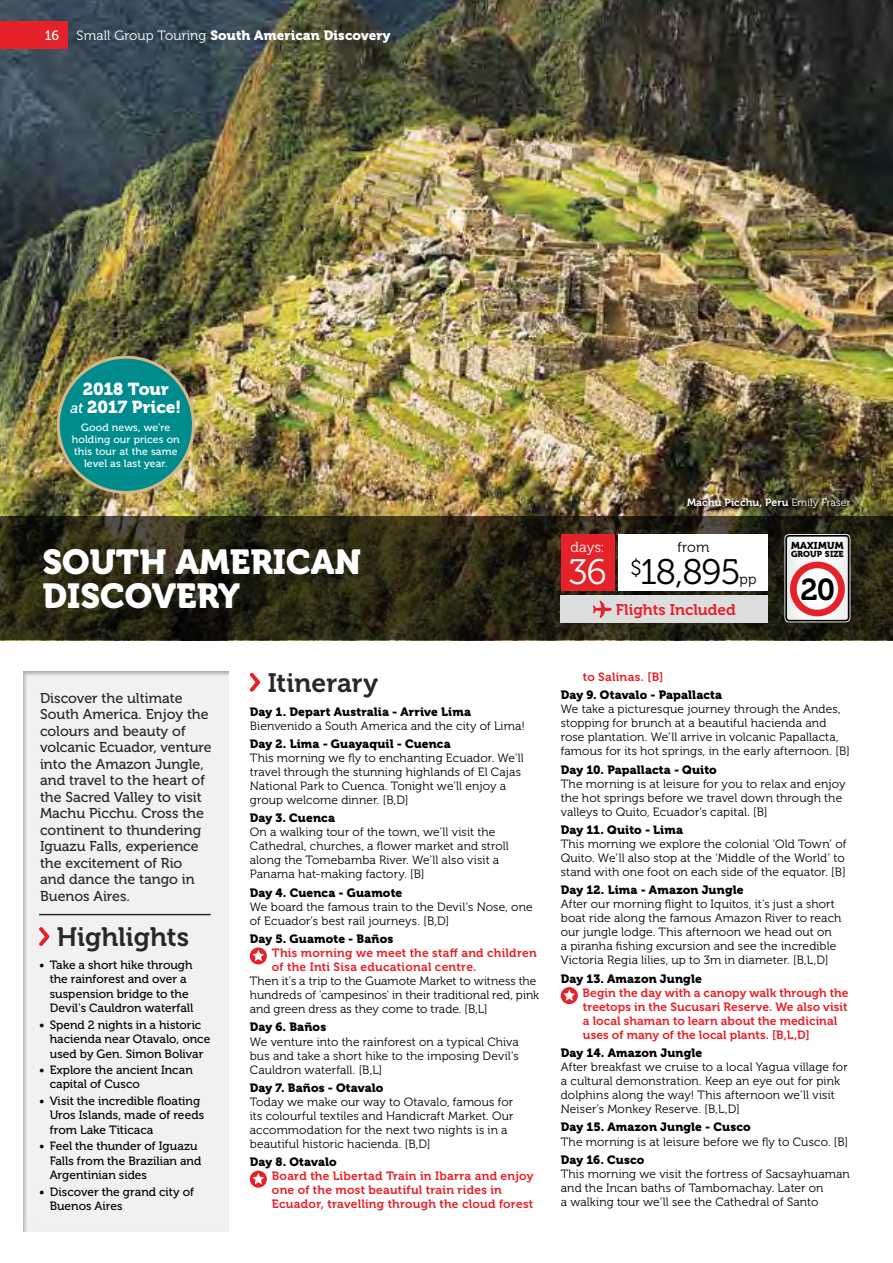
<style>
.page{position:relative;width:893px;height:1263px;background:#fff}
.page>*{position:absolute;margin:0;border:0;box-sizing:border-box;transform-origin:0 0}
.t1{font:35.4px "Museo 300";color:#000}
.t2{font:35.4px "Museo 300";color:#fff}
.t3{font:34.5px/34.5px "Museo 900";color:#fff}
.t4{font:30px "Museo 700";color:#000}
.t5{font:26.55px "Museo 700";color:#292829}
.t6{font:17.25px/17.2px "Museo 900";letter-spacing:-.005em;color:#fff;text-align:center}
.t7{font:15.45px "Museo 700";color:#e52229}
.t8{font:14.4px "Museo 300";color:#000}
.t9{font:14.4px "Museo 300";color:#fff}
.t10{font:14.25px/16.5px "Museo 500";color:#292829}
.t11{font:13.5px "Museo 900";letter-spacing:.01em;color:#fff}
.t12{font:13.5px "Museo 500";color:#fff}
.t13{font:12px/14.1px "Museo 300";letter-spacing:.01em;color:#000}
.t14{font:12px/14.4px "Museo 500";color:#000}
.t15{font:12px/14.1px "Museo 700";letter-spacing:.015em;color:#e52229}
.t16{font:12px "Museo 900";letter-spacing:.01em;color:#000}
.t17{font:10.5px/12px "Museo 500";letter-spacing:.01em;color:#fff;text-align:center}
.t18{font:10.5px "Museo 700";letter-spacing:.01em;color:#fff}
.t19{font:9.9px "Museo 900";letter-spacing:.025em;color:#000}
.t20{font:8.7px "Museo 900";letter-spacing:.01em;color:#000}
.s1{font-family:"Museo 300"}
.s2{font-family:"Museo 500";font-style:italic;font-size:15px}
</style>
<div class="page">
<img style="left:0;top:0;width:893px;height:517px">
<svg style="left:250px;top:947px;width:17px;height:17px"></svg>
<svg style="left:253px;top:950px;width:11px;height:11px"></svg>
<svg style="left:250px;top:1170px;width:17px;height:18px"></svg>
<svg style="left:253px;top:1173px;width:11px;height:11px"></svg>
<div style="left:561px;top:987px;width:17px;height:17px;background:#e52229;border-radius:50%"></div>
<svg style="left:564px;top:989px;width:11px;height:12px"></svg>
<svg style="left:249px;top:672px;width:12px;height:20px"></svg>
<div style="left:11px;top:659px;width:232px;height:573px;background:#000;opacity:.3"></div>
<hr style="left:39px;top:914px;width:172px;height:1px;background:#292829">
<svg style="left:35px;top:923px;width:18px;height:27px"></svg>
<div style="left:0;top:21px;width:68px;height:27px;background:#e52229"></div>
<svg style="left:0;top:517px;width:893px;height:123px;background:#272514"></svg>
<div style="left:561px;top:534px;width:54px;height:57px;background:#e52229"></div>
<div style="left:619px;top:534px;width:149px;height:57px;background:#fff"></div>
<div style="left:561px;top:595px;width:207px;height:27px;background:#dcddde"></div>
<svg style="left:593px;top:601px;width:19px;height:17px"></svg>
<svg style="left:784px;top:534px;width:66px;height:88px"></svg>
<div style="left:687px;top:498px;width:167px;height:13px;background:#000;opacity:.95"></div>
<div style="left:58px;top:357px;width:135px;height:135px;background:#008c8d;border-radius:50%"></div>
<div style="left:57px;top:356px;width:138px;height:138px;border:3px solid #d2b88b;border-radius:50%"></div>
<p class="t12" style="left:45px;top:28px;width:16px">16</p>
<p class="t11" style="left:77px;top:27px;width:315px"><span class="s1">Small Group Touring</span> South American Discovery</p>
<h3 class="t6" style="left:70px;top:381px;width:113px">2018 Tour<br><span class="s2">at</span> 2017 Price!</h3>
<p class="t17" style="left:72px;top:422px;width:109px">Good news, we’re holding our prices on this tour at the same level as last year.</p>
<h2 class="t3" style="left:43px;top:545px;width:320px">SOUTH AMERICAN<br>DISCOVERY</h2>
<p class="t10" style="left:40px;top:690px;width:173px">Discover the ultimate<br>South America. Enjoy the colours and beauty of volcanic Ecuador, venture into the Amazon Jungle, and travel to the heart of the Sacred Valley to visit<br>Machu Picchu. Cross the continent to thundering<br>Iguazu Falls, experience the excitement of Rio<br>and dance the tango in<br>Buenos Aires.</p>
<h3 class="t5" style="left:57px;top:922px;width:134px">Highlights</h3>
<p class="t14" style="left:50px;top:958px;width:145px;text-indent:-11px">• Take a short hike through the rainforest and over a suspension bridge to the<br>Devil's Cauldron waterfall</p>
<p class="t14" style="left:50px;top:1017px;width:162px;text-indent:-11px">• Spend 2 nights in a historic hacienda near Otavalo, once used by Gen. Simon Bolivar</p>
<p class="t14" style="left:50px;top:1063px;width:145px;text-indent:-11px">• Explore the ancient Incan capital of Cusco</p>
<p class="t14" style="left:50px;top:1094px;width:156px;text-indent:-11px">• Visit the incredible floating<br>Uros Islands, made of reeds from Lake Titicaca</p>
<p class="t14" style="left:50px;top:1139px;width:153px;text-indent:-11px">• Feel the thunder of Iguazu<br>Falls from the Brazilian and<br>Argentinian sides</p>
<p class="t14" style="left:50px;top:1184px;width:146px;text-indent:-11px">• Discover the grand city of<br>Buenos Aires</p>
<h3 class="t5" style="left:268px;top:668px;width:112px">Itinerary</h3>
<p class="t16" style="left:250px;top:705px;width:223px">Day 1. Depart Australia - Arrive Lima</p>
<p class="t13" style="left:250px;top:719px;width:277px">Bienvenido a South America and the city of Lima!</p>
<p class="t16" style="left:250px;top:737px;width:202px">Day 2. Lima - Guayaquil - Cuenca</p>
<p class="t13" style="left:250px;top:751px;width:275px">This morning we fly to enchanting Ecuador. We'll travel through the stunning highlands of El Cajas National Park to Cuenca. Tonight we'll enjoy a group welcome dinner. [B,D]</p>
<p class="t16" style="left:250px;top:811px;width:87px">Day 3. Cuenca</p>
<p class="t13" style="left:250px;top:825px;width:260px">On a walking tour of the town, we'll visit the Cathedral, churches, a flower market and stroll along the Tomebamba River. We'll also visit a Panama hat-making factory. [B]</p>
<p class="t16" style="left:250px;top:886px;width:154px">Day 4. Cuenca - Guamote</p>
<p class="t13" style="left:250px;top:900px;width:284px">We board the famous train to the Devil’s Nose, one of Ecuador’s best rail journeys. [B,D]</p>
<p class="t16" style="left:250px;top:932px;width:145px">Day 5. Guamote - Baños</p>
<p class="t15" style="left:272px;top:946px;width:267px">This morning we meet the staff and children of the Inti Sisa educational centre.</p>
<p class="t13" style="left:250px;top:974px;width:291px">Then it’s a trip to the Guamote Market to witness the hundreds of 'campesinos' in their traditional red, pink and green dress as they come to trade. [B,L]</p>
<p class="t16" style="left:250px;top:1020px;width:78px">Day 6. Baños</p>
<p class="t13" style="left:250px;top:1034px;width:271px;text-align:justify">We venture into the rainforest on a typical Chiva bus and take a short hike to the imposing Devil’s Cauldron waterfall. [B,L]</p>
<p class="t16" style="left:250px;top:1081px;width:135px">Day 7. Baños - Otavalo</p>
<p class="t13" style="left:250px;top:1095px;width:265px">Today we make our way to Otavalo, famous for its colourful textiles and Handicraft Market. Our accommodation for the next two nights is in a beautiful historic hacienda. [B,D]</p>
<p class="t16" style="left:250px;top:1155px;width:88px">Day 8. Otavalo</p>
<p class="t15" style="left:272px;top:1169px;width:263px">Board the Libertad Train in Ibarra and enjoy one of the most beautiful train rides in<br>Ecuador, travelling through the cloud forest</p>
<p class="t18" style="left:687px;top:497px;width:165px">Machu Picchu, Peru <span class="s1">Emily Fraser</span></p>
<p class="t9" style="left:571px;top:539px;width:36px">days:</p>
<h1 class="t2" style="left:569px;top:553px;width:39px">36</h1>
<p class="t8" style="left:677px;top:539px;width:33px">from</p>
<h1 class="t1" style="left:630px;top:553px;width:112px"><sup>$</sup>18,895</h1>
<p class="t8" style="left:740px;top:571px;width:18px">pp</p>
<p class="t7" style="left:616px;top:601px;width:122px">Flights Included</p>
<p class="t19" style="left:791px;top:540px;width:54px">MAXIMUM</p>
<p class="t20" style="left:791px;top:549px;width:54px">GROUP SIZE</p>
<h3 class="t4" style="left:800px;top:572px;width:36px">20</h3>
<p class="t15" style="left:583px;top:670px;width:82px">to Salinas. [B]</p>
<p class="t16" style="left:561px;top:688px;width:163px">Day 9. Otavalo - Papallacta</p>
<p class="t13" style="left:561px;top:702px;width:291px">We take a picturesque journey through the Andes, stopping for brunch at a beautiful hacienda and rose plantation. We’ll arrive in volcanic Papallacta, famous for its hot springs, in the early afternoon. [B]</p>
<p class="t16" style="left:561px;top:762px;width:158px">Day 10. Papallacta - Quito</p>
<p class="t13" style="left:561px;top:777px;width:286px">The morning is at leisure for you to relax and enjoy the hot springs before we travel down through the valleys to Quito, Ecuador’s capital. [B]</p>
<p class="t16" style="left:561px;top:823px;width:124px">Day 11. Quito - Lima</p>
<p class="t13" style="left:561px;top:837px;width:287px">This morning we explore the colonial ‘Old Town’ of<br>Quito. We’ll also stop at the ‘Middle of the World’ to stand with one foot on each side of the equator. [B]</p>
<p class="t16" style="left:561px;top:883px;width:184px">Day 12. Lima - Amazon Jungle</p>
<p class="t13" style="left:561px;top:897px;width:282px">After our morning flight to Iquitos, it’s just a short boat ride along the famous Amazon River to reach our jungle lodge. This afternoon we head out on<br>a piranha fishing excursion and see the incredible Victoria Regia lilies, up to 3m in diameter. [B,L,D]</p>
<p class="t16" style="left:561px;top:972px;width:143px">Day 13. Amazon Jungle</p>
<p class="t15" style="left:582px;top:986px;width:268px">Begin the day with a canopy walk through the treetops in the Sucusari Reserve. We also visit a local shaman to learn about the medicinal uses of many of the local plants. [B,L,D]</p>
<p class="t16" style="left:561px;top:1046px;width:143px">Day 14. Amazon Jungle</p>
<p class="t13" style="left:561px;top:1060px;width:288px">After breakfast we cruise to a local Yagua village for a cultural demonstration. Keep an eye out for pink dolphins along the way! This afternoon we’ll visit Neiser’s Monkey Reserve. [B,L,D]</p>
<p class="t16" style="left:561px;top:1120px;width:191px">Day 15. Amazon Jungle - Cusco</p>
<p class="t13" style="left:561px;top:1134px;width:289px">The morning is at leisure before we fly to Cusco. [B]</p>
<p class="t16" style="left:561px;top:1153px;width:85px">Day 16. Cusco</p>
<p class="t13" style="left:561px;top:1167px;width:291px">This morning we visit the fortress of Sacsayhuaman and the Incan baths of Tambomachay. Later on<br>a walking tour we’ll see the Cathedral of Santo</p>
</div>
